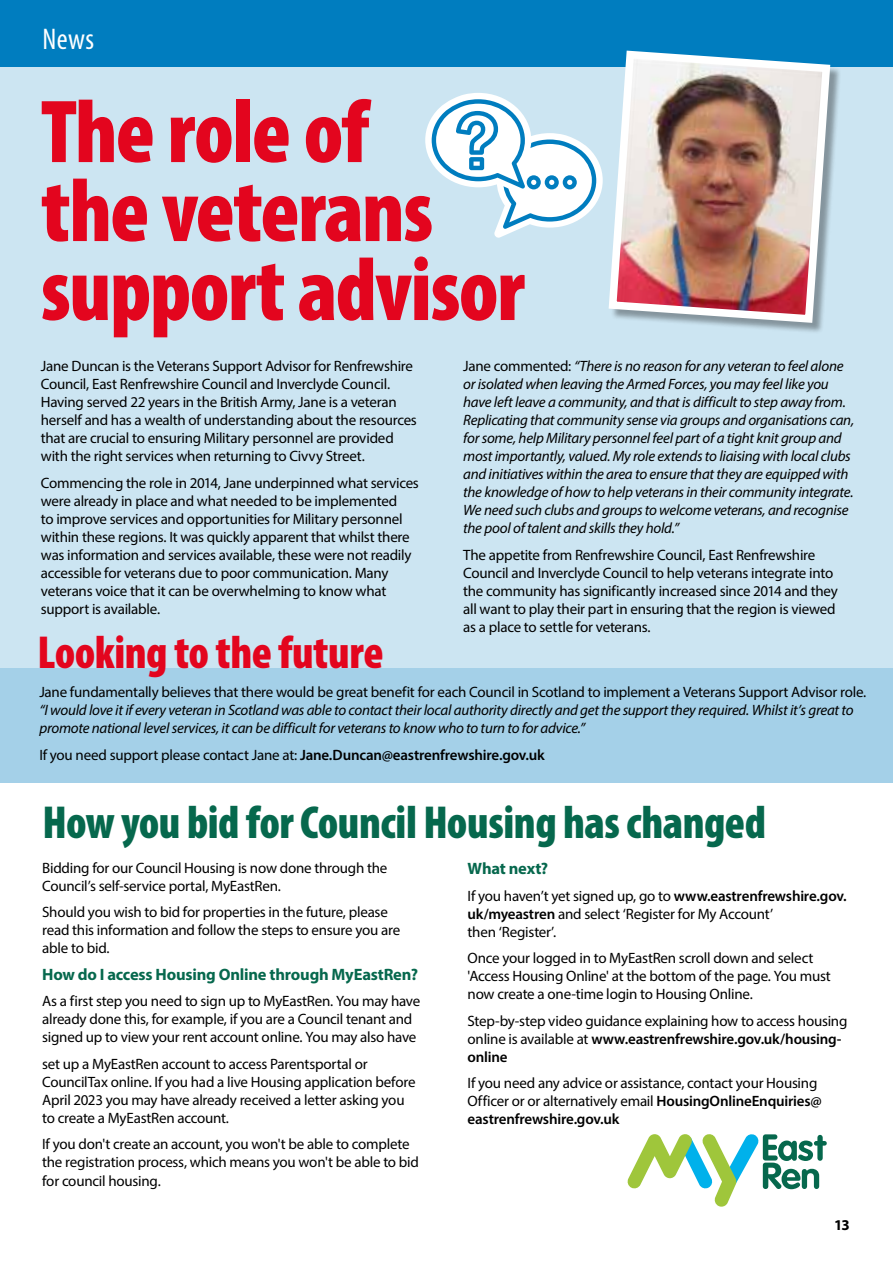
<style>
.page{position:relative;width:893px;height:1263px;background:#fff}
.page>*{position:absolute;margin:0;border:0;box-sizing:border-box;transform-origin:0 0}
.t1{font:900 condensed 90.3px/78.9px "Myriad Pro";letter-spacing:-.02em;color:#e3051e}
.t2{font:900 condensed 46.5px "Myriad Pro";letter-spacing:-.01em;color:#06684d}
.t3{font:900 condensed 46.5px "Myriad Pro";letter-spacing:-.01em;color:#e3051e}
.t4{font:condensed 30px "Myriad Pro";color:#fff}
.t5{font:700 16.5px "Myriad Pro";letter-spacing:-.015em;color:#06684d}
.t6{font:15px/18px "Myriad Pro";letter-spacing:-.015em;color:#000}
.t7{font:italic 15px/18px "Myriad Pro";letter-spacing:-.015em;color:#000}
.t8{font:700 15px "Myriad Pro";color:#000}
.s1{font-style:normal}
.s2{font-weight:600}
</style>
<div class="page">
<div style="left:0;top:0;width:893px;height:782px;background:#cce5f2"></div>
<div style="left:0;top:0;width:893px;height:66px;background:#007dbf"></div>
<div style="left:610px;top:52px;width:232px;height:282px;background:#000;opacity:.35"></div>
<img style="left:605px;top:50px;width:229px;height:277px">
<div style="left:0;top:668px;width:893px;height:114px;background:#a4d0e8"></div>
<svg style="left:425px;top:93px;width:178px;height:145px"></svg>
<svg style="left:627px;top:1134px;width:200px;height:73px"></svg>
<h3 class="t4" style="left:43px;top:21px;width:53px">News</h3>
<h1 class="t1" style="left:41px;top:90px;width:485px">The role of<br>the veterans support advisor</h1>
<p class="t7" style="left:463px;top:357px;width:393px"><span class="s1">Jane commented:</span> “There is no reason for any veteran to feel alone or isolated when leaving the Armed Forces, you may feel like you have left leave a community, and that is difficult to step away from.<br>Replicating that community sense via groups and organisations can, for some, help Military personnel feel part of a tight knit group and most importantly, valued. My role extends to liaising with local clubs and initiatives within the area to ensure that they are equipped with the knowledge of how to help veterans in their community integrate.<br>We need such clubs and groups to welcome veterans, and recognise the pool of talent and skills they hold.”</p>
<p class="t6" style="left:463px;top:545px;width:376px">The appetite from Renfrewshire Council, East Renfrewshire Council and Inverclyde Council to help veterans integrate into the community has significantly increased since 2014 and they all want to play their part in ensuring that the region is viewed as a place to settle for veterans.</p>
<p class="t6" style="left:41px;top:357px;width:378px">Jane Duncan is the Veterans Support Advisor for Renfrewshire Council, East Renfrewshire Council and Inverclyde Council.<br>Having served 22 years in the British Army, Jane is a veteran herself and has a wealth of understanding about the resources that are crucial to ensuring Military personnel are provided with the right services when returning to Civvy Street.</p>
<p class="t6" style="left:41px;top:473px;width:380px">Commencing the role in 2014, Jane underpinned what services were already in place and what needed to be implemented<br>to improve services and opportunities for Military personnel within these regions. It was quickly apparent that whilst there was information and services available, these were not readily accessible for veterans due to poor communication. Many veterans voice that it can be overwhelming to know what support is available.</p>
<h2 class="t3" style="left:38px;top:623px;width:347px">Looking to the future</h2>
<p class="t6" style="left:39px;top:683px;width:829px">Jane fundamentally believes that there would be great benefit for each Council in Scotland to implement a Veterans Support Advisor role.</p>
<p class="t7" style="left:39px;top:701px;width:816px">“I would love it if every veteran in Scotland was able to contact their local authority directly and get the support they required. Whilst it’s great to promote national level services, it can be difficult for veterans to know who to turn to for advice.”</p>
<p class="t6" style="left:39px;top:746px;width:507px">If you need support please contact Jane at: <span class="s2">Jane.Duncan@eastrenfrewshire.gov.uk</span></p>
<h2 class="t2" style="left:43px;top:792px;width:725px">How you bid for Council Housing has changed</h2>
<p class="t6" style="left:42px;top:859px;width:347px">Bidding for our Council Housing is now done through the<br>Council’s self-service portal, MyEastRen.</p>
<p class="t6" style="left:42px;top:903px;width:360px">Should you wish to bid for properties in the future, please read this information and follow the steps to ensure you are able to bid.</p>
<p class="t5" style="left:42px;top:964px;width:377px">How do I access Housing Online through MyEastRen?</p>
<p class="t6" style="left:42px;top:992px;width:380px">As a first step you need to sign up to MyEastRen. You may have already done this, for example, if you are a Council tenant and signed up to view your rent account online. You may also have</p>
<p class="t6" style="left:42px;top:1055px;width:375px">set up a MyEastRen account to access Parentsportal or CouncilTax online. If you had a live Housing application before April 2023 you may have already received a letter asking you to create a MyEastRen account.</p>
<p class="t6" style="left:42px;top:1135px;width:378px">If you don't create an account, you won't be able to complete the registration process, which means you won't be able to bid for council housing.</p>
<p class="t5" style="left:468px;top:858px;width:82px">What next?</p>
<p class="t6" style="left:468px;top:887px;width:381px">If you haven’t yet signed up, go to <span class="s2">www.eastrenfrewshire.gov. uk/myeastren</span> and select ‘Register for My Account’<br>then ‘Register’.</p>
<p class="t6" style="left:468px;top:949px;width:365px">Once your logged in to MyEastRen scroll down and select 'Access Housing Online' at the bottom of the page. You must now create a one-time login to Housing Online.</p>
<p class="t6" style="left:468px;top:1012px;width:381px">Step-by-step video guidance explaining how to access housing online is available at <span class="s2">www.eastrenfrewshire.gov.uk/housing&shy;online</span></p>
<p class="t6" style="left:468px;top:1074px;width:356px">If you need any advice or assistance, contact your Housing<br>Officer or or alternatively email <span class="s2">HousingOnlineEnquiries@ eastrenfrewshire.gov.uk</span></p>
<p class="t8" style="left:834px;top:1215px;width:17px">13</p>
</div>
